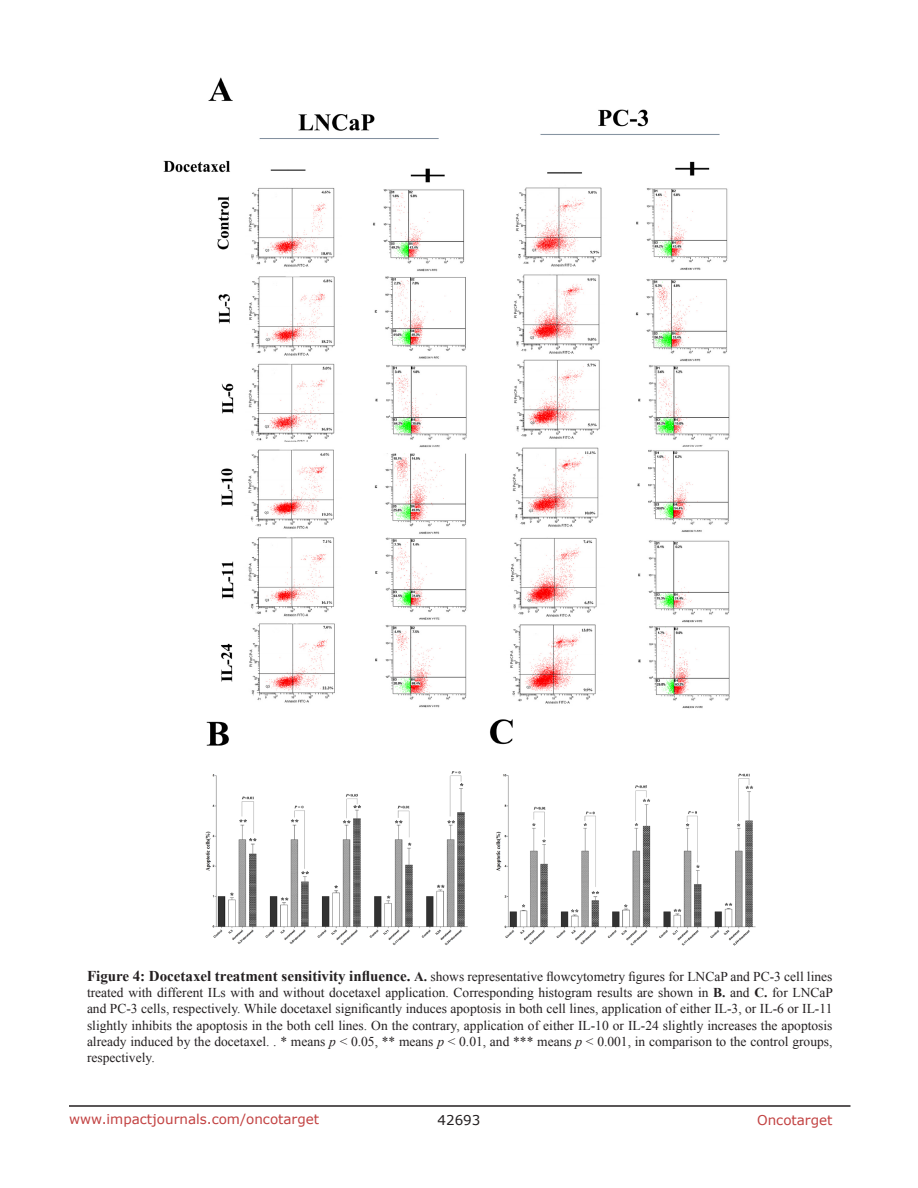
<style>
.page{position:relative;width:918px;height:1188px;background:#fff}
.page>*{position:absolute;margin:0;border:0;box-sizing:border-box;transform-origin:0 0}
.FigureText{font:13.5px/16.2px "Times New Roman";color:#231f20;text-align:justify}
.t1{font:13.5px "Verdana";color:#c24141}
.t2{font:13.5px "Verdana";color:#231f20}
.s1{font-weight:700;font-size:15px}
.s2{font-weight:700}
.s3{font-style:italic}
</style>
<div class="page">
<hr style="left:69px;top:1105px;width:781px;height:2px;background:#231f20">
<img style="left:163px;top:77px;width:593px;height:869px">
<p class="FigureText" style="left:87px;top:968px;width:747px"><span class="s1">Figure 4: Docetaxel treatment sensitivity influence.</span> <span class="s2">A.</span> shows representative flowcytometry figures for LNCaP and PC-3 cell lines treated with different ILs with and without docetaxel application. Corresponding histogram results are shown in <span class="s2">B.</span> and <span class="s2">C.</span> for LNCaP and PC-3 cells, respectively. While docetaxel significantly induces apoptosis in both cell lines, application of either IL-3, or IL-6 or IL-11 slightly inhibits the apoptosis in the both cell lines. On the contrary, application of either IL-10 or IL-24 slightly increases the apoptosis already induced by the docetaxel. . * means <span class="s3">p</span> &lt; 0.05, ** means <span class="s3">p</span> &lt; 0.01, and *** means <span class="s3">p</span> &lt; 0.001, in comparison to the control groups, respectively.</p>
<p class="t1" style="left:69px;top:1110px;width:252px">www.impactjournals.com/oncotarget</p>
<p class="t2" style="left:438px;top:1111px;width:44px">42693</p>
<p class="t1" style="left:757px;top:1111px;width:77px">Oncotarget</p>
</div>
